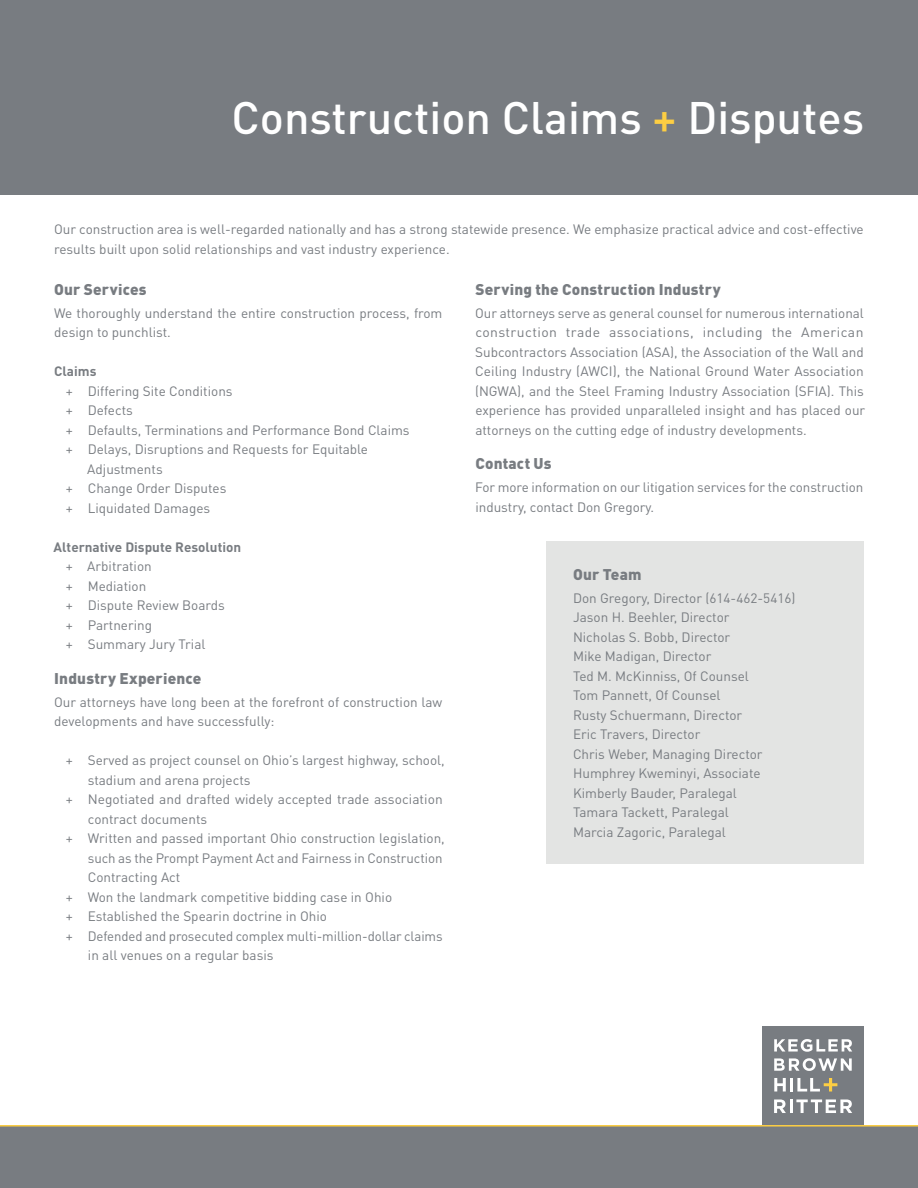
<style>
.page{position:relative;width:918px;height:1188px;background:#fff}
.page>*{position:absolute;margin:0;border:0;box-sizing:border-box;transform-origin:0 0}
.t1{font:500 45px "DIN Pro";color:#fff}
.t2{font:900 15.3px "DIN Pro";letter-spacing:.01em;color:#787c81}
.t3{font:13.5px/19.5px "DIN Pro";color:#787c81}
.t4{font:700 13.5px "DIN Pro";color:#787c81}
.s1{color:#fdce43}
</style>
<div class="page">
<div style="left:0;top:0;width:918px;height:194px;background:#787c81"></div>
<div style="left:0;top:1125px;width:918px;height:63px;background:#787c81"></div>
<div style="left:762px;top:1026px;width:102px;height:99px;background:#787c81"></div>
<hr style="left:790px;top:1099px;width:3px;height:14px;background:#fff">
<svg style="left:774px;top:1039px;width:78px;height:13px"></svg>
<svg style="left:774px;top:1099px;width:12px;height:14px"></svg>
<svg style="left:796px;top:1099px;width:56px;height:14px"></svg>
<svg style="left:774px;top:1058px;width:78px;height:13px"></svg>
<svg style="left:774px;top:1078px;width:12px;height:14px"></svg>
<hr style="left:790px;top:1078px;width:3px;height:14px;background:#fff">
<svg style="left:797px;top:1078px;width:40px;height:14px"></svg>
<hr style="left:0;top:1125px;width:918px;height:2px;background:#fdce43">
<div style="left:546px;top:542px;width:318px;height:322px;background:#e3e4e3"></div>
<h1 class="t1" style="left:232px;top:87px;width:634px">Construction Claims <span class="s1">+</span> Disputes</h1>
<p class="t3" style="left:54px;top:219px;width:811px">Our construction area is well-regarded nationally and has a strong statewide presence. We emphasize practical advice and cost-effective results built upon solid relationships and vast industry experience.</p>
<p class="t2" style="left:54px;top:279px;width:94px">Our Services</p>
<p class="t3" style="left:54px;top:303px;width:390px">We thoroughly understand the entire construction process, from design to punchlist.</p>
<p class="t4" style="left:54px;top:362px;width:44px">Claims</p>
<p class="t3" style="left:66px;top:381px;width:168px">+ Differing Site Conditions</p>
<p class="t3" style="left:66px;top:400px;width:69px">+ Defects</p>
<p class="t3" style="left:66px;top:420px;width:345px">+ Defaults, Terminations and Performance Bond Claims</p>
<p class="t3" style="left:66px;top:439px;width:304px">+ Delays, Disruptions and Requests for Equitable</p>
<p class="t3" style="left:87px;top:459px;width:77px">Adjustments</p>
<p class="t3" style="left:66px;top:478px;width:162px">+ Change Order Disputes</p>
<p class="t3" style="left:66px;top:498px;width:146px">+ Liquidated Damages</p>
<p class="t4" style="left:54px;top:538px;width:189px">Alternative Dispute Resolution</p>
<p class="t3" style="left:66px;top:556px;width:161px">+ Arbitration<br>+ Mediation<br>+ Dispute Review Boards + Partnering<br>+ Summary Jury Trial</p>
<p class="t2" style="left:54px;top:668px;width:149px">Industry Experience</p>
<p class="t3" style="left:54px;top:691px;width:390px">Our attorneys have long been at the forefront of construction law developments and have successfully:</p>
<p class="t3" style="left:66px;top:750px;width:381px">+ Served as project counsel on Ohio’s largest highway, school,</p>
<p class="t3" style="left:88px;top:769px;width:164px">stadium and arena projects</p>
<p class="t3" style="left:66px;top:789px;width:378px">+ Negotiated and drafted widely accepted trade association</p>
<p class="t3" style="left:88px;top:808px;width:121px">contract documents</p>
<p class="t3" style="left:66px;top:828px;width:381px">+ Written and passed important Ohio construction legislation,</p>
<p class="t3" style="left:88px;top:847px;width:356px">such as the Prompt Payment Act and Fairness in Construction</p>
<p class="t3" style="left:88px;top:867px;width:94px">Contracting Act</p>
<p class="t3" style="left:66px;top:886px;width:328px">+ Won the landmark competitive bidding case in Ohio</p>
<p class="t3" style="left:66px;top:906px;width:263px">+ Established the Spearin doctrine in Ohio</p>
<p class="t3" style="left:66px;top:925px;width:378px">+ Defended and prosecuted complex multi-million-dollar claims</p>
<p class="t3" style="left:88px;top:945px;width:187px">in all venues on a regular basis</p>
<p class="t2" style="left:476px;top:279px;width:247px">Serving the Construction Industry</p>
<p class="t3" style="left:475px;top:303px;width:392px">Our attorneys serve as general counsel for numerous international construction trade associations, including the American Subcontractors Association (ASA), the Association of the Wall and Ceiling Industry (AWCI), the National Ground Water Association (NGWA), and the Steel Framing Industry Association (SFIA). This experience has provided unparalleled insight and has placed our attorneys on the cutting edge of industry developments.</p>
<p class="t2" style="left:475px;top:453px;width:78px">Contact Us</p>
<p class="t3" style="left:475px;top:477px;width:390px">For more information on our litigation services for the construction industry, contact Don Gregory.</p>
<p class="t2" style="left:573px;top:564px;width:70px">Our Team</p>
<p class="t3" style="left:573px;top:588px;width:224px">Don Gregory, Director (614-462-5416)<br>Jason H. Beehler, Director<br>Nicholas S. Bobb, Director<br>Mike Madigan, Director<br>Ted M. McKinniss, Of Counsel<br>Tom Pannett, Of Counsel<br>Rusty Schuermann, Director<br>Eric Travers, Director<br>Chris Weber, Managing Director<br>Humphrey Kweminyi, Associate<br>Kimberly Bauder, Paralegal<br>Tamara Tackett, Paralegal<br>Marcia Zagoric, Paralegal</p>
</div>
